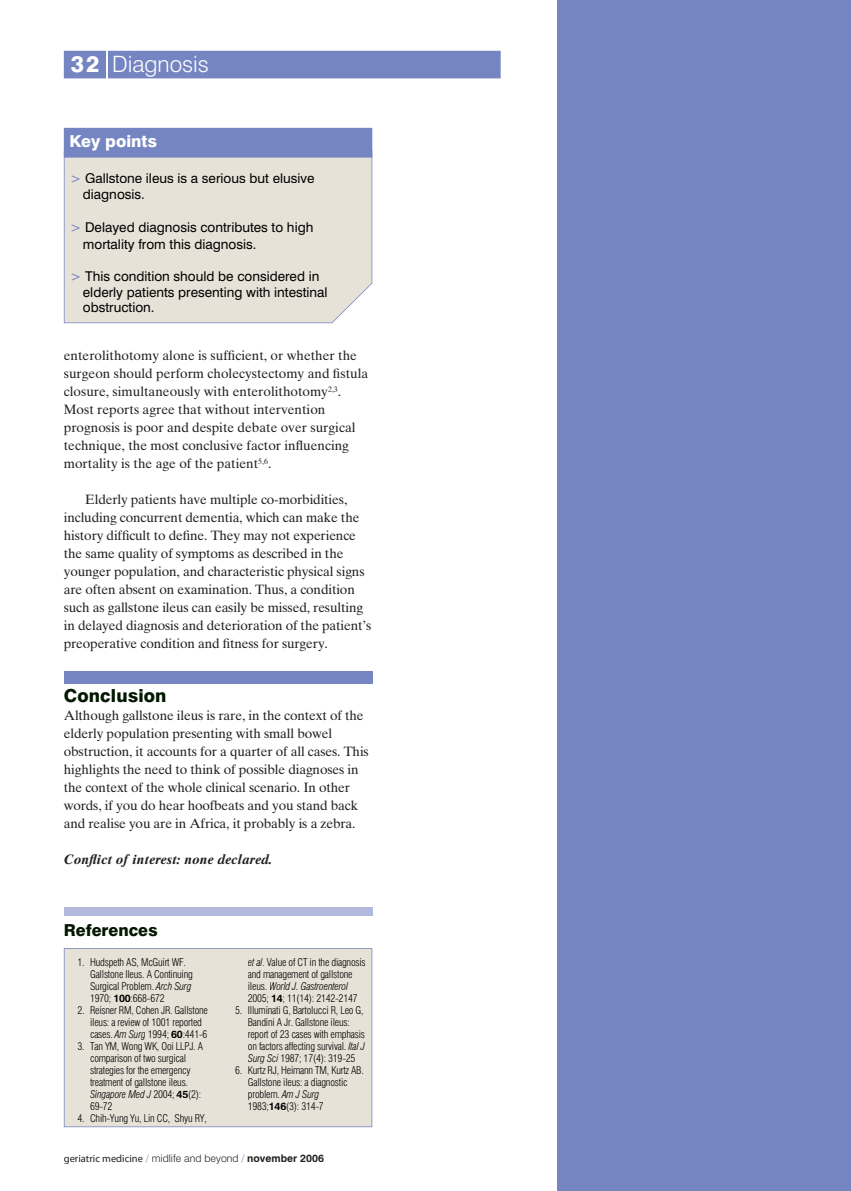
<style>
.page{position:relative;width:851px;height:1191px;background:#fff}
.page>*{position:absolute;margin:0;border:0;box-sizing:border-box;transform-origin:0 0}
.t1{font:300 22.5px "Swiss 721 BT";color:#fff}
.t2{font:800 18px "Swiss 721 BT";letter-spacing:.01em;color:#031700}
.t3{font:800 16.5px "Swiss 721 BT";color:#031700}
.t4{font:800 16.5px "Swiss 721 BT";color:#fff}
.t5{font:13.5px/18px "Times Ten";letter-spacing:-.01em;color:#231f20}
.t6{font:13.5px/16.5px "Swiss 721 BT";color:#000}
.t7{font:italic 700 13.5px "Times Ten";letter-spacing:.01em;color:#231f20}
.t8{font:300 condensed 10.5px/12px "Swiss 721 BT";letter-spacing:-.02em;color:#000}
.t9{font:10.5px "Myriad Pro";color:#231f20}
.s1{font-weight:800}
.s2{color:#7585c1}
.s3{font-style:italic}
.s4{font-weight:700;font-stretch:normal}
.s5{font-family:"Swiss 721 BT";font-weight:300;color:#7585c1}
.s6{font-family:"Swiss 721 BT";font-weight:300}
.s7{font-family:"Swiss 721 BT";font-weight:700}
</style>
<div class="page">
<div style="left:64px;top:158px;width:308px;height:165px;background:#e7e2d8"></div>
<div style="left:64px;top:128px;width:308px;height:30px;background:#7585c1"></div>
<div style="left:64px;top:671px;width:308px;height:13px;background:#7585c1"></div>
<div style="left:64px;top:51px;width:436px;height:27px;background:#7585c1"></div>
<hr style="left:106px;top:50px;width:2px;height:30px;background:#fff">
<div style="left:64px;top:908px;width:308px;height:8px;background:#b2b9dd"></div>
<div style="left:64px;top:948px;width:308px;height:179px;background:#e7e2d8"></div>
<div style="left:557px;top:0;width:293px;height:1191px;background:#7585c1"></div>
<h1 class="t1" style="left:71px;top:51px;width:140px"><span class="s1">32</span> Diagnosis</h1>
<p class="t4" style="left:70px;top:131px;width:89px">Key points</p>
<p class="t6" style="left:83px;top:169px;width:233px;text-indent:-13px"><span class="s2">&gt;</span> Gallstone ileus is a serious but elusive diagnosis.</p>
<p class="t6" style="left:83px;top:219px;width:232px;text-indent:-13px"><span class="s2">&gt;</span> Delayed diagnosis contributes to high mortality from this diagnosis.</p>
<p class="t6" style="left:83px;top:268px;width:246px;line-height:15.8px;text-indent:-13px"><span class="s2">&gt;</span> This condition should be considered in elderly patients presenting with intestinal obstruction.</p>
<p class="t5" style="left:64px;top:346px;width:306px">enterolithotomy alone is sufficient, or whether the surgeon should perform cholecystectomy and fistula closure, simultaneously with enterolithotomy<sup>2,3</sup>.<br>Most reports agree that without intervention prognosis is poor and despite debate over surgical technique, the most conclusive factor influencing mortality is the age of the patient<sup>5,6</sup>.</p>
<p class="t5" style="left:64px;top:490px;width:309px;text-indent:21px">Elderly patients have multiple co-morbidities, including concurrent dementia, which can make the history difficult to define. They may not experience the same quality of symptoms as described in the younger population, and characteristic physical signs are often absent on examination. Thus, a condition such as gallstone ileus can easily be missed, resulting in delayed diagnosis and deterioration of the patient’s preoperative condition and fitness for surgery.</p>
<h2 class="t2" style="left:64px;top:685px;width:104px">Conclusion</h2>
<p class="t5" style="left:64px;top:706px;width:306px">Although gallstone ileus is rare, in the context of the elderly population presenting with small bowel obstruction, it accounts for a quarter of all cases. This highlights the need to think of possible diagnoses in the context of the whole clinical scenario. In other words, if you do hear hoofbeats and you stand back and realise you are in Africa, it probably is a zebra.</p>
<p class="t7" style="left:64px;top:851px;width:210px">Conflict of interest: none declared.</p>
<p class="t3" style="left:64px;top:920px;width:95px">References</p>
<p class="t8" style="left:90px;top:955px;width:104px;text-indent:-13px">1. Hudspeth AS, McGuirt WF.<br>Gallstone Ileus. A Continuing<br>Surgical Problem. <span class="s3">Arch Surg<br></span>1970; <span class="s4">100</span>:668-672</p>
<p class="t8" style="left:90px;top:1003px;width:119px;text-indent:-13px">2. Reisner RM, Cohen JR. Gallstone ileus: a review of 1001 reported cases. <span class="s3">Am Surg</span> 1994; <span class="s4">60</span>:441-6</p>
<p class="t8" style="left:90px;top:1039px;width:114px;text-indent:-13px">3. Tan YM, Wong WK, Ooi LLPJ. A comparison of two surgical strategies for the emergency treatment of gallstone ileus.<br><span class="s3">Singapore Med J</span> 2004; <span class="s4">45</span>(2):<br>69-72</p>
<p class="t8" style="left:77px;top:1111px;width:131px">4. Chih-Yung Yu, Lin CC, Shyu RY,</p>
<p class="t8" style="left:248px;top:955px;width:119px"><span class="s3">et al</span>. Value of CT in the diagnosis and management of gallstone ileus. <span class="s3">World J. Gastroenterol<br></span>2005; <span class="s4">14</span>; 11(14): 2142-2147</p>
<p class="t8" style="left:248px;top:1003px;width:119px;text-indent:-13px">5. Illuminati G, Bartolucci R, Leo G, Bandini A Jr. Gallstone ileus: report of 23 cases with emphasis on factors affecting survival. <span class="s3">Ital J Surg Sci</span> 1987; 17(4): 319-25</p>
<p class="t8" style="left:248px;top:1063px;width:117px;text-indent:-13px">6. Kurtz RJ, Heimann TM, Kurtz AB.<br>Gallstone ileus: a diagnostic problem. <span class="s3">Am J Surg<br></span>1983;<span class="s4">146</span>(3): 314-7</p>
<p class="t9" style="left:64px;top:1152px;width:262px">geriatric medicine <span class="s5">/</span> <span class="s6">midlife and beyond</span> <span class="s5">/</span> <span class="s7">november 2006</span></p>
</div>
